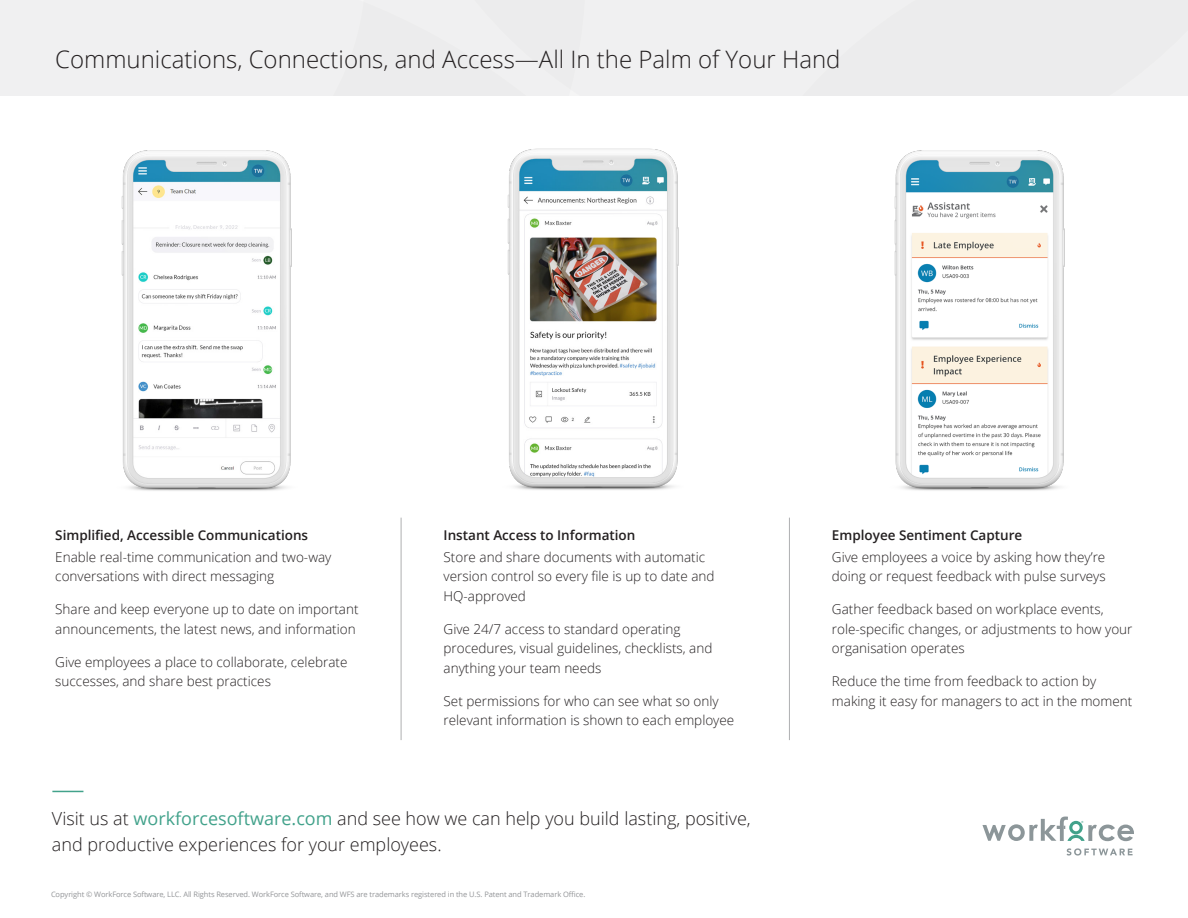
<style>
.page{position:relative;width:1188px;height:918px;background:#fff}
.page>*{position:absolute;margin:0;border:0;box-sizing:border-box;transform-origin:0 0}
.t1{font:300 24px "Open Sans";color:#231f20}
.t2{font:300 18px/25.5px "Open Sans";color:#231f20}
.t3{font:300 13.5px/19.5px "Open Sans";color:#231f20}
.t4{font:600 13.5px "Open Sans";color:#231f20}
.t5{font:7.5px "Open Sans";letter-spacing:-.01em;color:#939598}
.s1{font-weight:400;color:#42a28b}
</style>
<div class="page">
<div style="left:654px;top:0;width:32px;height:95px;background:#f0f0f1"></div>
<div style="left:0;top:0;width:654px;height:95px;background:#f0f0f1"></div>
<div style="left:686px;top:0;width:502px;height:95px;background:#ececed"></div>
<svg style="left:1067px;top:848px;width:66px;height:8px"></svg>
<svg style="left:982px;top:817px;width:152px;height:24px"></svg>
<hr style="left:52px;top:791px;width:31px;height:1px;background:#42a28b">
<img style="left:507px;top:148px;width:172px;height:342px">
<img style="left:894px;top:150px;width:171px;height:341px">
<img style="left:121px;top:150px;width:171px;height:341px">
<hr style="left:789px;top:518px;width:1px;height:222px;background:#aeafb1">
<hr style="left:401px;top:518px;width:1px;height:222px;background:#aeafb1">
<p class="t1" style="left:55px;top:43px;width:787px">Communications, Connections, and Access—All In the Palm of Your Hand</p>
<p class="t4" style="left:55px;top:526px;width:254px">Simplified, Accessible Communications</p>
<p class="t3" style="left:55px;top:547px;width:278px">Enable real-time communication and two-way conversations with direct messaging</p>
<p class="t3" style="left:55px;top:599px;width:305px">Share and keep everyone up to date on important announcements, the latest news, and information</p>
<p class="t3" style="left:55px;top:652px;width:294px">Give employees a place to collaborate, celebrate successes, and share best practices</p>
<p class="t4" style="left:444px;top:526px;width:193px">Instant Access to Information</p>
<p class="t3" style="left:444px;top:547px;width:272px">Store and share documents with automatic version control so every file is up to date and<br>HQ-approved</p>
<p class="t3" style="left:444px;top:619px;width:270px">Give 24/7 access to standard operating procedures, visual guidelines, checklists, and anything your team needs</p>
<p class="t3" style="left:444px;top:691px;width:292px">Set permissions for who can see what so only relevant information is shown to each employee</p>
<p class="t2" style="left:52px;top:806px;width:700px">Visit us at <span class="s1">workforcesoftware.com</span> and see how we can help you build lasting, positive, and productive experiences for your employees.</p>
<p class="t5" style="left:51px;top:889px;width:536px">Copyright © WorkForce Software, LLC. All Rights Reserved. WorkForce Software, and WFS are trademarks registered in the U.S. Patent and Trademark Office.</p>
<p class="t4" style="left:832px;top:526px;width:192px">Employee Sentiment Capture</p>
<p class="t3" style="left:832px;top:547px;width:275px">Give employees a voice by asking how they’re doing or request feedback with pulse surveys</p>
<p class="t3" style="left:832px;top:599px;width:302px">Gather feedback based on workplace events, role-specific changes, or adjustments to how your organisation operates</p>
<p class="t3" style="left:832px;top:671px;width:302px">Reduce the time from feedback to action by making it easy for managers to act in the moment</p>
</div>
